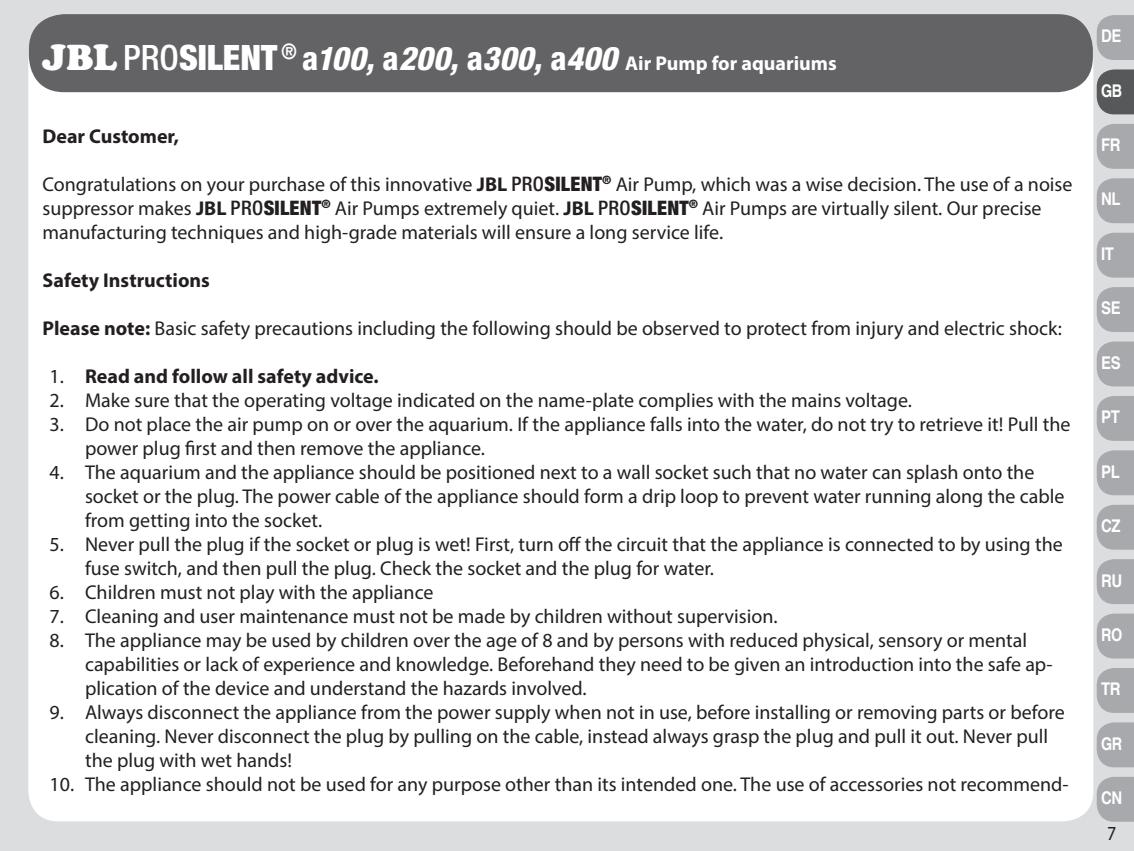
<style>
.page{position:relative;width:1134px;height:851px;background:#fff}
.page>*{position:absolute;margin:0;border:0;box-sizing:border-box;transform-origin:0 0}
.t1{font:20px/24px "Myriad Pro";color:#231f20}
.t2{font:700 20px "Myriad Pro";color:#231f20}
.t3{font:700 20px "Myriad Pro";color:#fff}
.t4{font:20px "Myriad Pro";color:#231f20;scale:.9 1}
.t5{font:700 17.5px "Helvetica";letter-spacing:-.025em;color:#fff;scale:.85 1}
.t6{font:700 17.5px "Helvetica";letter-spacing:-.025em;color:#fff;scale:.82 1}
.s1{font-family:"Cooper";font-weight:900;font-size:37.5px}
.s2{font-family:"Helvetica Neue LT Pro";font-weight:500;font-stretch:condensed;font-size:35px}
.s3{font-family:"Helvetica Neue LT Pro";font-weight:900;font-stretch:condensed;font-size:35px}
.s4{font-family:"Helvetica Neue LT Pro";font-weight:800;font-stretch:condensed;font-size:32.5px}
.s5{font-family:"Helvetica Neue LT Pro";font-weight:800;font-style:italic;font-stretch:condensed;font-size:32.5px}
.s6{font-weight:700}
.s7{font-family:"Helvetica Neue LT Pro";font-weight:500;font-stretch:condensed}
.s8{font-family:"Helvetica Neue LT Pro";font-weight:900;font-stretch:condensed}
.s9{font-weight:400}
</style>
<div class="page">
<div style="left:0;top:0;width:1134px;height:850px;background:#dcdddf"></div>
<div style="left:28px;top:30px;width:1065px;height:791px;background:#fff;border-radius:30px"></div>
<div style="left:29px;top:14px;width:1064px;height:78px;background:#636366;border-radius:35px"></div>
<svg style="left:1097px;top:15px;width:37px;height:45px"></svg>
<svg style="left:1097px;top:69px;width:37px;height:45px"></svg>
<svg style="left:1097px;top:124px;width:37px;height:45px"></svg>
<svg style="left:1097px;top:178px;width:37px;height:45px"></svg>
<svg style="left:1097px;top:233px;width:37px;height:44px"></svg>
<svg style="left:1097px;top:287px;width:37px;height:45px"></svg>
<svg style="left:1097px;top:341px;width:37px;height:45px"></svg>
<svg style="left:1097px;top:396px;width:37px;height:45px"></svg>
<svg style="left:1097px;top:450px;width:37px;height:45px"></svg>
<svg style="left:1097px;top:504px;width:37px;height:45px"></svg>
<svg style="left:1097px;top:559px;width:37px;height:45px"></svg>
<svg style="left:1097px;top:613px;width:37px;height:45px"></svg>
<svg style="left:1097px;top:668px;width:37px;height:44px"></svg>
<svg style="left:1097px;top:722px;width:37px;height:45px"></svg>
<svg style="left:1097px;top:777px;width:37px;height:44px"></svg>
<p class="t3" style="left:43px;top:51px;width:796px"><span class="s1">JBL</span> <span class="s2">PRO</span><span class="s3">SILENT</span> <sup>®</sup> <span class="s4">a</span><span class="s5">100,</span> <span class="s4">a</span><span class="s5">200,</span> <span class="s4">a</span><span class="s5">300,</span> <span class="s4">a</span><span class="s5">400</span> Air Pump for aquariums</p>
<p class="t2" style="left:43px;top:123px;width:138px">Dear Customer,</p>
<p class="t1" style="left:43px;top:171px;width:1031px">Congratulations on your purchase of this innovative <span class="s6">JBL</span> <span class="s7">PRO</span><span class="s8">SILENT</span><sup>®</sup> Air Pump, which was a wise decision. The use of a noise suppressor makes <span class="s6">JBL</span> <span class="s7">PRO</span><span class="s8">SILENT</span><sup>®</sup> Air Pumps extremely quiet. <span class="s6">JBL</span> <span class="s7">PRO</span><span class="s8">SILENT</span><sup>®</sup> Air Pumps are virtually silent. Our precise manufacturing techniques and high-grade materials will ensure a long service life.</p>
<p class="t2" style="left:43px;top:267px;width:169px">Safety Instructions</p>
<p class="t1" style="left:43px;top:315px;width:1021px"><span class="s6">Please note:</span> Basic safety precautions including the following should be observed to protect from injury and electric shock:</p>
<p class="t2" style="left:50px;top:363px;width:331px"><span class="s9">1.</span> Read and follow all safety advice.</p>
<p class="t1" style="left:50px;top:387px;width:864px">2. Make sure that the operating voltage indicated on the name-plate complies with the mains voltage.</p>
<p class="t1" style="left:85px;top:411px;width:987px;text-indent:-35px">3. Do not place the air pump on or over the aquarium. If the appliance falls into the water, do not try to retrieve it! Pull the power plug first and then remove the appliance.</p>
<p class="t1" style="left:85px;top:459px;width:981px;text-indent:-35px">4. The aquarium and the appliance should be positioned next to a wall socket such that no water can splash onto the socket or the plug. The power cable of the appliance should form a drip loop to prevent water running along the cable from getting into the socket.</p>
<p class="t1" style="left:85px;top:531px;width:979px;text-indent:-35px">5. Never pull the plug if the socket or plug is wet! First, turn off the circuit that the appliance is connected to by using the fuse switch, and then pull the plug. Check the socket and the plug for water.</p>
<p class="t1" style="left:50px;top:579px;width:385px">6. Children must not play with the appliance</p>
<p class="t1" style="left:50px;top:603px;width:729px">7. Cleaning and user maintenance must not be made by children without supervision.</p>
<p class="t1" style="left:85px;top:627px;width:969px;text-indent:-35px">8. The appliance may be used by children over the age of 8 and by persons with reduced physical, sensory or mental capabilities or lack of experience and knowledge. Beforehand they need to be given an introduction into the safe ap&shy;plication of the device and understand the hazards involved.</p>
<p class="t1" style="left:85px;top:699px;width:981px;text-indent:-35px">9. Always disconnect the appliance from the power supply when not in use, before installing or removing parts or before cleaning. Never disconnect the plug by pulling on the cable, instead always grasp the plug and pull it out. Never pull the plug with wet hands!</p>
<p class="t1" style="left:50px;top:771px;width:1020px">10. The appliance should not be used for any purpose other than its intended one. The use of accessories not recommend-</p>
<p class="t5" style="left:1101px;top:22px;width:25px">DE</p>
<p class="t6" style="left:1101px;top:76px;width:27px">GB</p>
<p class="t5" style="left:1101px;top:131px;width:24px">FR</p>
<p class="t5" style="left:1101px;top:185px;width:24px">NL</p>
<p class="t5" style="left:1101px;top:239px;width:17px">IT</p>
<p class="t5" style="left:1101px;top:294px;width:24px">SE</p>
<p class="t5" style="left:1101px;top:348px;width:24px">ES</p>
<p class="t5" style="left:1101px;top:403px;width:23px">PT</p>
<p class="t5" style="left:1101px;top:457px;width:23px">PL</p>
<p class="t5" style="left:1101px;top:511px;width:24px">CZ</p>
<p class="t5" style="left:1101px;top:566px;width:26px">RU</p>
<p class="t6" style="left:1101px;top:620px;width:27px">RO</p>
<p class="t5" style="left:1101px;top:675px;width:24px">TR</p>
<p class="t6" style="left:1101px;top:729px;width:27px">GR</p>
<p class="t5" style="left:1101px;top:783px;width:26px">CN</p>
<p class="t4" style="left:1107px;top:821px;width:12px">7</p>
</div>
